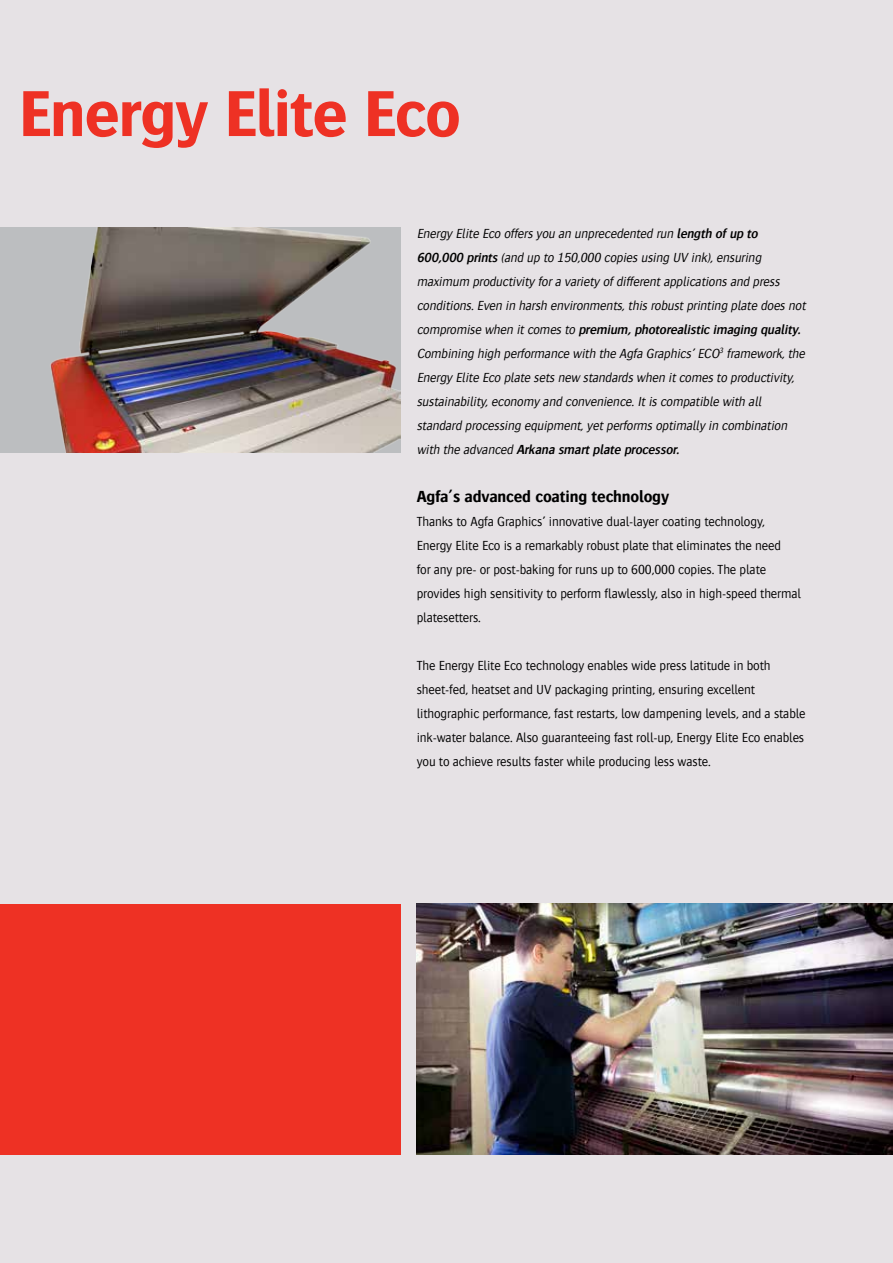
<style>
.page{position:relative;width:893px;height:1263px;background:#e6e2e5}
.page>*{position:absolute;margin:0;border:0;box-sizing:border-box;transform-origin:0 0}
.t1{font:700 67.5px "Bosis For Agfa";letter-spacing:-.02em;color:#ee3124}
.t2{font:700 16.5px "Bosis For Agfa";letter-spacing:-.01em;color:#000}
.t3{font:italic 300 13.5px/24px "Bosis For Agfa";letter-spacing:-.01em;color:#000}
.t4{font:300 13.5px/24px "Bosis For Agfa";letter-spacing:-.01em;color:#000}
.s1{font-weight:600}
</style>
<div class="page">
<div style="left:0;top:904px;width:400px;height:250px;background:#ee3124"></div>
<img style="left:0;top:228px;width:400px;height:225px">
<img style="left:417px;top:904px;width:476px;height:250px">
<h1 class="t1" style="left:19px;top:76px;width:443px">Energy Elite Eco</h1>
<p class="t3" style="left:417px;top:221px;width:393px">Energy Elite Eco offers you an unprecedented run <span class="s1">length of up to 600,000 prints</span> (and up to 150,000 copies using UV ink),ensuring maximum productivity fora variety of differentapplications and press conditions.Even in harsh environments,this robustprinting plate does not compromise when itcomes to <span class="s1">premium, photorealistic imaging quality.<br></span>Combining high performance with the Agfa Graphics’ECO<sup>3</sup> framework,the Energy Elite Eco plate sets new standards when itcomes to productivity, sustainability,economy and convenience.Itis compatible with all standard processing equipment,yetperforms optimally in combination with the advanced <span class="s1">Arkana smart plate processor.</span></p>
<p class="t2" style="left:417px;top:487px;width:254px">Agfa’s advanced coating technology</p>
<p class="t4" style="left:417px;top:509px;width:386px">Thanks to Agfa Graphics’ innovative dual-layer coating technology, Energy Elite Eco is a remarkably robust plate that eliminates the need<br>for any pre- or post-baking for runs up to 600,000 copies. The plate provides high sensitivity to perform flawlessly, also in high-speed thermal platesetters.</p>
<p class="t4" style="left:417px;top:653px;width:390px">The Energy Elite Eco technology enables wide press latitude in both sheet-fed, heatset and UV packaging printing, ensuring excellent lithographic performance, fast restarts, low dampening levels, and a stable ink-water balance. Also guaranteeing fast roll-up, Energy Elite Eco enables you to achieve results faster while producing less waste.</p>
</div>
